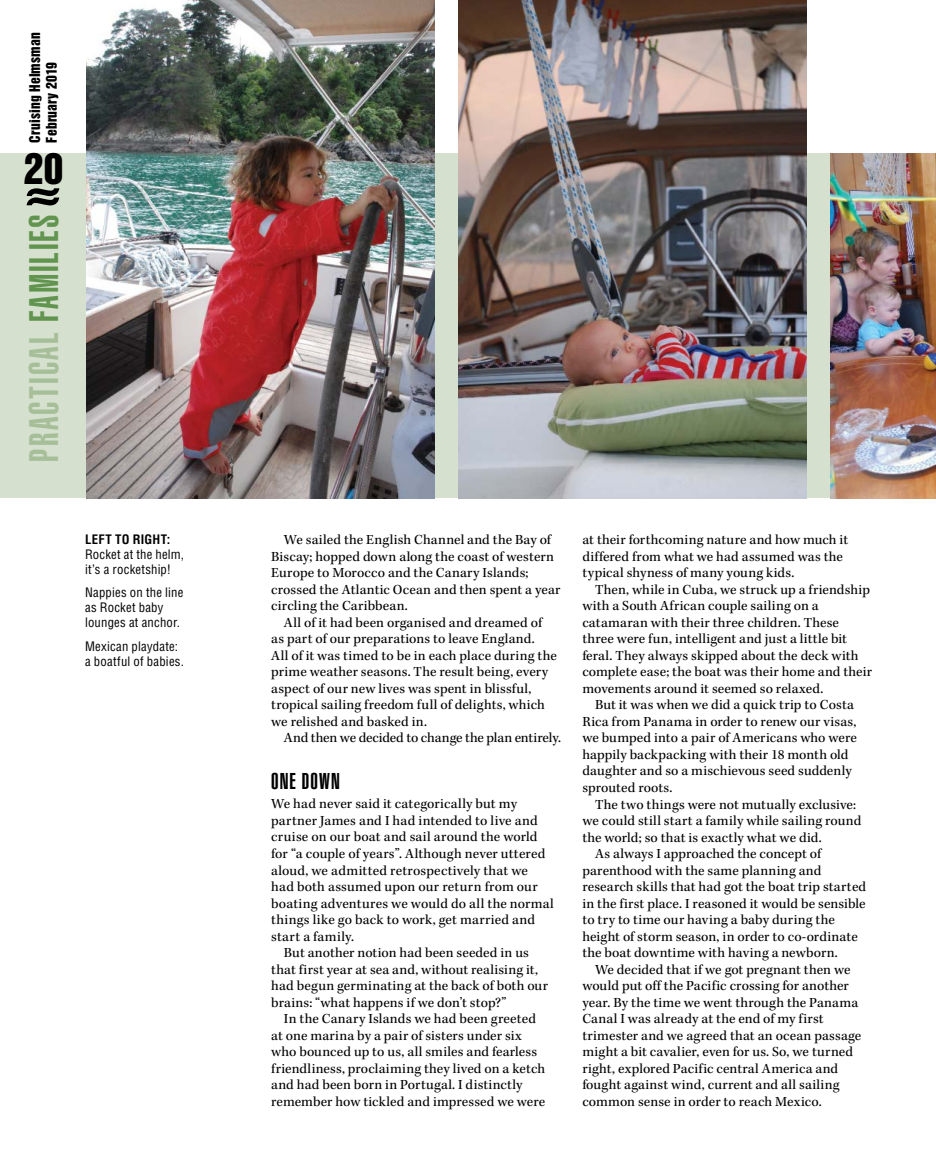
<style>
.page{position:relative;width:936px;height:1170px;background:#fff}
.page>*{position:absolute;margin:0;border:0;box-sizing:border-box;transform-origin:0 0}
.t1{font:40.5px "Helvetica LT Std Ultra Comp";letter-spacing:.055em;color:#a7bf99}
.t2{font:39px "Helvetica Inserat LT Std";color:#000}
.t3{font:22.5px "Helvetica LT Std Ultra Comp";letter-spacing:.05em;color:#000}
.t4{font:14.25px/16.5px "Kepler Std";letter-spacing:.01em;color:#000}
.t5{font:14.25px "Kepler Std";letter-spacing:-.01em;color:#000}
.t6{font:14.25px "Kepler Std";letter-spacing:.03em;color:#000}
.t7{font:13.5px/16.5px "Helvetica Inserat LT Std";letter-spacing:.015em;color:#000}
.t8{font:condensed 12.75px/15px "Helvetica LT Std";letter-spacing:.015em;color:#000}
.t9{font:700 condensed 12.75px "Helvetica LT Std";letter-spacing:.025em;color:#000}
.s1{color:#61944f}
</style>
<div class="page">
<div style="left:0;top:153px;width:935px;height:345px;background:#d6e0cf"></div>
<svg style="left:27px;top:188px;width:32px;height:17px"></svg>
<img style="left:87px;top:0;width:347px;height:498px">
<img style="left:458px;top:0;width:348px;height:498px">
<img style="left:830px;top:153px;width:105px;height:345px">
<p class="t7" style="left:27px;top:142px;width:112px;rotate:-90deg">Cruising Helmsman<br>February 2019</p>
<h2 class="t2" style="left:24px;top:146px;width:41px">20</h2>
<h1 class="t1" style="left:21px;top:461px;width:248px;rotate:-90deg">PRACTICAL <span class="s1">FAMILIES</span></h1>
<p class="t9" style="left:85px;top:531px;width:87px">LEFT TO RIGHT:</p>
<p class="t8" style="left:85px;top:546px;width:100px">Rocket at the helm, it’s a rocketship!</p>
<p class="t8" style="left:85px;top:585px;width:100px">Nappies on the line as Rocket baby lounges at anchor.</p>
<p class="t8" style="left:85px;top:638px;width:100px">Mexican playdate: a boatful of babies.</p>
<p class="t4" style="left:271px;top:532px;width:291px;text-indent:13px">We sailed the English Channel and the Bay of Biscay; hopped down along the coast of western Europe to Morocco and the Canary Islands; crossed the Atlantic Ocean and then spent a year circling the Caribbean.</p>
<p class="t4" style="left:271px;top:614px;width:287px;text-indent:13px">All of it had been organised and dreamed of as part of our preparations to leave England.<br>All of it was timed to be in each place during the prime weather seasons. The result being, every aspect of our new lives was spent in blissful, tropical sailing freedom full of delights, which we relished and basked in.</p>
<p class="t5" style="left:284px;top:730px;width:278px">And then we decided to change the plan entirely.</p>
<h3 class="t3" style="left:271px;top:768px;width:70px">ONE DOWN</h3>
<p class="t4" style="left:271px;top:796px;width:247px">We had never said it categorically but my</p>
<p class="t4" style="left:271px;top:812px;width:268px">partner James and I had intended to live and</p>
<p class="t4" style="left:271px;top:829px;width:268px">cruise on our boat and sail around the world</p>
<p class="t4" style="left:271px;top:845px;width:276px">for “a couple of years”. Although never uttered</p>
<p class="t4" style="left:271px;top:862px;width:258px">aloud, we admitted retrospectively that we</p>
<p class="t4" style="left:271px;top:878px;width:268px">had both assumed upon our return from our</p>
<p class="t4" style="left:271px;top:895px;width:284px">boating adventures we would do all the normal</p>
<p class="t4" style="left:271px;top:911px;width:265px">things like go back to work, get married and</p>
<p class="t6" style="left:271px;top:927px;width:84px">start a family.</p>
<p class="t4" style="left:284px;top:944px;width:246px">But another notion had been seeded in us</p>
<p class="t4" style="left:271px;top:961px;width:268px">that first year at sea and, without realising it,</p>
<p class="t4" style="left:271px;top:977px;width:278px">had begun germinating at the back of both our</p>
<p class="t4" style="left:271px;top:994px;width:237px">brains: “what happens if we don’t stop?”</p>
<p class="t4" style="left:284px;top:1010px;width:253px">In the Canary Islands we had been greeted</p>
<p class="t4" style="left:271px;top:1027px;width:252px">at one marina by a pair of sisters under six</p>
<p class="t4" style="left:271px;top:1043px;width:267px">who bounced up to us, all smiles and fearless</p>
<p class="t4" style="left:271px;top:1060px;width:275px">friendliness, proclaiming they lived on a ketch</p>
<p class="t4" style="left:271px;top:1076px;width:253px">and had been born in Portugal. I distinctly</p>
<p class="t4" style="left:271px;top:1093px;width:275px">remember how tickled and impressed we were</p>
<p class="t4" style="left:582px;top:532px;width:267px">at their forthcoming nature and how much it differed from what we had assumed was the typical shyness of many young kids.</p>
<p class="t4" style="left:582px;top:581px;width:291px;text-indent:13px">Then, while in Cuba, we struck up a friendship with a South African couple sailing on a catamaran with their three children. These three were fun, intelligent and just a little bit feral. They always skipped about the deck with complete ease; the boat was their home and their movements around it seemed so relaxed.</p>
<p class="t4" style="left:582px;top:697px;width:276px;text-indent:13px">But it was when we did a quick trip to Costa Rica from Panama in order to renew our visas, we bumped into a pair of Americans who were happily backpacking with their 18 month old daughter and so a mischievous seed suddenly sprouted roots.</p>
<p class="t4" style="left:595px;top:796px;width:262px">The two things were not mutually exclusive:</p>
<p class="t4" style="left:582px;top:812px;width:280px">we could still start a family while sailing round</p>
<p class="t4" style="left:582px;top:829px;width:241px">the world; so that is exactly what we did.</p>
<p class="t4" style="left:595px;top:845px;width:227px">As always I approached the concept of</p>
<p class="t4" style="left:582px;top:862px;width:240px">parenthood with the same planning and</p>
<p class="t4" style="left:582px;top:878px;width:285px">research skills that had got the boat trip started</p>
<p class="t4" style="left:582px;top:895px;width:285px">in the first place. I reasoned it would be sensible</p>
<p class="t4" style="left:582px;top:911px;width:254px">to try to time our having a baby during the</p>
<p class="t4" style="left:582px;top:928px;width:277px">height of storm season, in order to co-ordinate</p>
<p class="t4" style="left:582px;top:944px;width:257px">the boat downtime with having a newborn.</p>
<p class="t4" style="left:595px;top:961px;width:257px">We decided that if we got pregnant then we</p>
<p class="t4" style="left:582px;top:977px;width:268px">would put off the Pacific crossing for another</p>
<p class="t4" style="left:582px;top:994px;width:277px">year. By the time we went through the Panama</p>
<p class="t4" style="left:582px;top:1010px;width:243px">Canal I was already at the end of my first</p>
<p class="t4" style="left:582px;top:1027px;width:280px">trimester and we agreed that an ocean passage</p>
<p class="t4" style="left:582px;top:1043px;width:272px">might a bit cavalier, even for us. So, we turned</p>
<p class="t4" style="left:582px;top:1060px;width:257px">right, explored Pacific central America and</p>
<p class="t4" style="left:582px;top:1076px;width:259px">fought against wind, current and all sailing</p>
<p class="t4" style="left:582px;top:1093px;width:241px">common sense in order to reach Mexico.</p>
</div>
